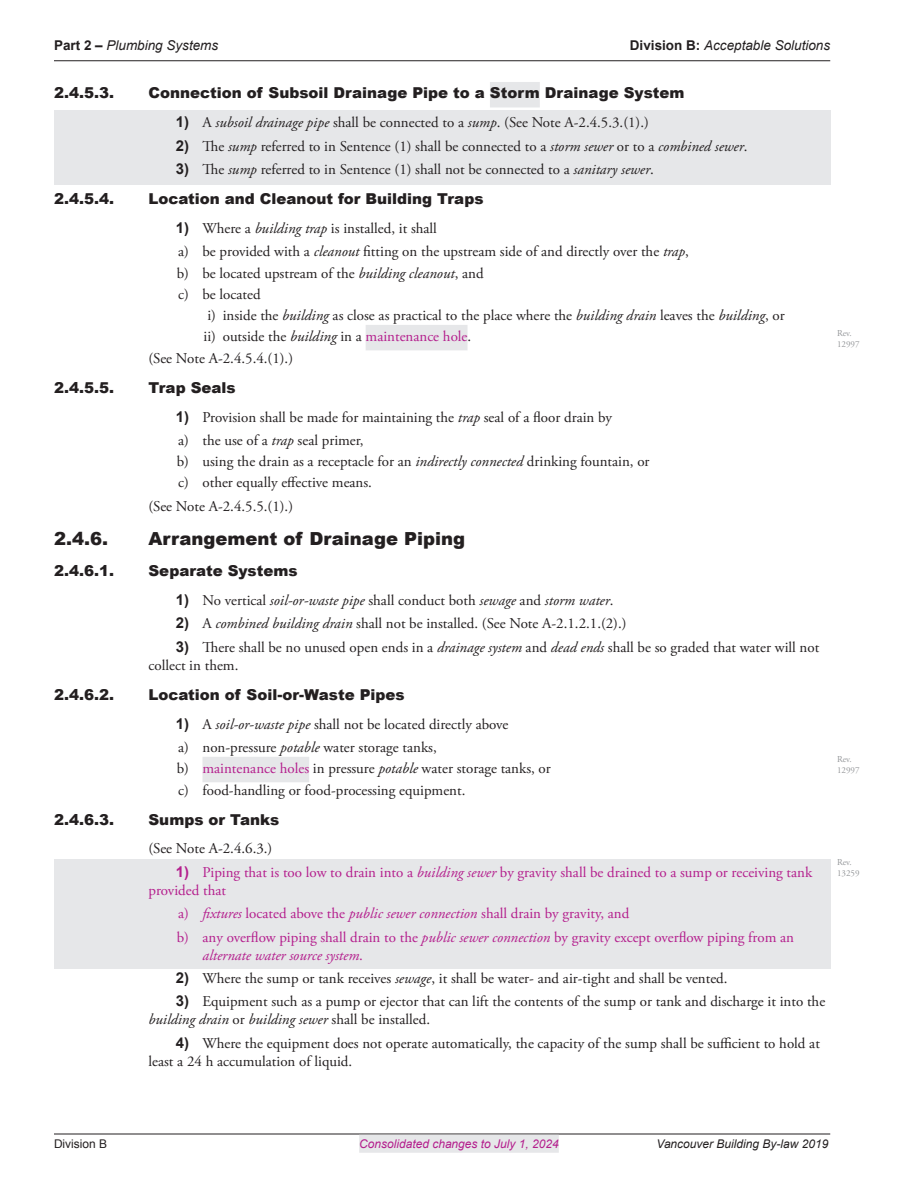
<style>
.page{position:relative;width:918px;height:1188px;background:#fff}
.page>*{position:absolute;margin:0;border:0;box-sizing:border-box;transform-origin:0 0}
.heading_3{font:900 18px "Arial";color:#231f20}
.number_list_1{font:15px/18px "Adobe Garamond Pro";color:#231f20}
.number_list_2{font:15px "Adobe Garamond Pro";color:#231f20}
.number_list_1_-_grey{font:15px "Adobe Garamond Pro";color:#231f20}
.heading_4{font:900 15px "Arial";color:#231f20}
.number_list_2_-_pupl{font:15px/18px "Adobe Garamond Pro";color:#b41e8d}
.number_list_1_-_purp{font:15px/18px "Adobe Garamond Pro";color:#b41e8d}
.number_list_3{font:15px "Adobe Garamond Pro";color:#231f20}
.number_list_2_last{font:15px "Adobe Garamond Pro";color:#231f20}
.number_list_1-2{font:italic 15px "Adobe Garamond Pro";color:#231f20}
.number_list_2__grey{font:15px "Adobe Garamond Pro";color:#231f20}
.number_list_3_last{font:15px "Adobe Garamond Pro";color:#231f20}
.t1{font:italic 13.5px "Arial";color:#231f20}
.t2{font:italic 12px "Arial";color:#b41e8d}
.t3{font:italic 12px "Arial";color:#231f20}
.t4{font:12px "Arial";color:#231f20}
.Revision__COV{font:9px/10.8px "Adobe Garamond Pro";color:#939598}
.s1{font-weight:700;font-style:normal}
.s2{font-family:"Arial";font-weight:700}
.s3{font-style:italic}
.s4{color:#b41e8d}
.s5{font-family:"Arial";font-weight:700;font-style:normal}
.s6{font-style:normal}
</style>
<div class="page">
<hr style="left:54px;top:60px;width:776px;height:1px;background:#231f20">
<hr style="left:54px;top:1134px;width:776px;height:1px;background:#231f20">
<div style="left:359px;top:1135px;width:200px;height:18px;background:#e6e7e9"></div>
<div style="left:490px;top:82px;width:50px;height:25px;background:#e6e7e9"></div>
<div style="left:54px;top:110px;width:776px;height:28px;background:#e6e7e9"></div>
<div style="left:54px;top:133px;width:776px;height:28px;background:#e6e7e9"></div>
<div style="left:54px;top:157px;width:776px;height:28px;background:#e6e7e9"></div>
<div style="left:366px;top:325px;width:102px;height:25px;background:#e6e7e9"></div>
<div style="left:202px;top:757px;width:107px;height:25px;background:#e6e7e9"></div>
<div style="left:54px;top:860px;width:776px;height:45px;background:#e6e7e9"></div>
<div style="left:54px;top:903px;width:776px;height:24px;background:#e6e7e9"></div>
<div style="left:54px;top:927px;width:776px;height:41px;background:#e6e7e9"></div>
<p class="t1" style="left:54px;top:37px;width:166px"><span class="s1">Part 2 –</span> Plumbing Systems</p>
<p class="t1" style="left:630px;top:37px;width:202px"><span class="s1">Division B:</span> Acceptable Solutions</p>
<p class="heading_4" style="left:54px;top:82px;width:61px">2.4.5.3.</p>
<p class="heading_4" style="left:148px;top:82px;width:537px">Connection of Subsoil Drainage Pipe to a Storm Drainage System</p>
<p class="number_list_1_-_grey" style="left:176px;top:114px;width:475px"><span class="s2">1)</span> A <span class="s3">subsoil drainage pipe</span> shall be connected to a <span class="s3">sump</span>. (See Note A-2.4.5.3.(1).)</p>
<p class="number_list_1_-_grey" style="left:176px;top:137px;width:573px"><span class="s2">2)</span> The <span class="s3">sump</span> referred to in Sentence (1) shall be connected to a <span class="s3">storm sewer</span> or to a <span class="s3">combined sewer</span>.</p>
<p class="number_list_1_-_grey" style="left:176px;top:160px;width:480px"><span class="s2">3)</span> The <span class="s3">sump</span> referred to in Sentence (1) shall not be connected to a <span class="s3">sanitary sewer</span>.</p>
<p class="heading_4" style="left:54px;top:188px;width:61px">2.4.5.4.</p>
<p class="heading_4" style="left:148px;top:188px;width:337px">Location and Cleanout for Building Traps</p>
<p class="number_list_1" style="left:176px;top:220px;width:263px"><span class="s2">1)</span> Where a <span class="s3">building trap</span> is installed, it shall</p>
<p class="number_list_2" style="left:178px;top:243px;width:512px">a) be provided with a <span class="s3">cleanout</span> fitting on the upstream side of and directly over the <span class="s3">trap</span>,</p>
<p class="number_list_2" style="left:177px;top:264px;width:308px">b) be located upstream of the <span class="s3">building cleanout</span>, and</p>
<p class="number_list_2" style="left:178px;top:285px;width:84px">c) be located</p>
<p class="number_list_3" style="left:207px;top:306px;width:579px">i) inside the <span class="s3">building</span> as close as practical to the place where the <span class="s3">building drain</span> leaves the <span class="s3">building</span>, or</p>
<p class="number_list_3_last" style="left:204px;top:328px;width:269px">ii) outside the <span class="s3">building</span> in a <span class="s4">maintenance hole</span>.</p>
<p class="number_list_1" style="left:148px;top:349px;width:146px">(See Note A-2.4.5.4.(1).)</p>
<p class="heading_4" style="left:54px;top:377px;width:61px">2.4.5.5.</p>
<p class="heading_4" style="left:148px;top:377px;width:89px">Trap Seals</p>
<p class="number_list_1" style="left:176px;top:408px;width:438px"><span class="s2">1)</span> Provision shall be made for maintaining the <span class="s3">trap</span> seal of a floor drain by</p>
<p class="number_list_2" style="left:178px;top:431px;width:187px">a) the use of a <span class="s3">trap</span> seal primer,</p>
<p class="number_list_2" style="left:177px;top:452px;width:474px">b) using the drain as a receptacle for an <span class="s3">indirectly connected</span> drinking fountain, or</p>
<p class="number_list_2_last" style="left:178px;top:474px;width:195px">c) other equally effective means.</p>
<p class="number_list_1" style="left:148px;top:498px;width:146px">(See Note A-2.4.5.5.(1).)</p>
<p class="heading_3" style="left:54px;top:525px;width:55px">2.4.6.</p>
<p class="heading_3" style="left:148px;top:525px;width:318px">Arrangement of Drainage Piping</p>
<p class="heading_4" style="left:54px;top:560px;width:61px">2.4.6.1.</p>
<p class="heading_4" style="left:148px;top:560px;width:151px">Separate Systems</p>
<p class="number_list_1-2" style="left:176px;top:591px;width:439px"><span class="s5">1)</span> <span class="s6">No vertical</span> soil-or-waste pipe <span class="s6">shall conduct both</span> sewage <span class="s6">and</span> storm water<span class="s6">.</span></p>
<p class="number_list_1" style="left:176px;top:615px;width:452px"><span class="s2">2)</span> A <span class="s3">combined building drain</span> shall not be installed. (See Note A-2.1.2.1.(2).)</p>
<p class="number_list_1" style="left:148px;top:638px;width:672px;text-indent:27px"><span class="s2">3)</span> There shall be no unused open ends in a <span class="s3">drainage system</span> and <span class="s3">dead ends</span> shall be so graded that water will not collect in them.</p>
<p class="heading_4" style="left:54px;top:684px;width:61px">2.4.6.2.</p>
<p class="heading_4" style="left:148px;top:684px;width:258px">Location of Soil-or-Waste Pipes</p>
<p class="number_list_1" style="left:176px;top:715px;width:334px"><span class="s2">1)</span> A <span class="s3">soil-or-waste pipe</span> shall not be located directly above</p>
<p class="number_list_2" style="left:178px;top:738px;width:260px">a) non-pressure <span class="s3">potable</span> water storage tanks,</p>
<p class="number_list_2__grey" style="left:177px;top:760px;width:376px">b) <span class="s4">maintenance holes</span> in pressure <span class="s3">potable</span> water storage tanks, or</p>
<p class="number_list_2_last" style="left:178px;top:781px;width:289px">c) food-handling or food-processing equipment.</p>
<p class="heading_4" style="left:54px;top:808px;width:61px">2.4.6.3.</p>
<p class="heading_4" style="left:148px;top:808px;width:132px">Sumps or Tanks</p>
<p class="number_list_1" style="left:148px;top:840px;width:125px">(See Note A-2.4.6.3.)</p>
<p class="number_list_1_-_purp" style="left:148px;top:864px;width:665px;text-indent:27px"><span class="s2">1)</span> Piping that is too low to drain into a <span class="s3">building sewer</span> by gravity shall be drained to a sump or receiving tank provided that</p>
<p class="number_list_2_-_pupl" style="left:178px;top:905px;width:453px">a) <span class="s3">fixtures</span> located above the <span class="s3">public sewer connection</span> shall drain by gravity, and</p>
<p class="number_list_2_-_pupl" style="left:202px;top:928px;width:593px;text-indent:-26px">b) any overflow piping shall drain to the <span class="s3">public sewer connection</span> by gravity except overflow piping from an <span class="s3">alternate water source system</span>.</p>
<p class="number_list_1" style="left:176px;top:970px;width:553px"><span class="s2">2)</span> Where the sump or tank receives <span class="s3">sewage</span>, it shall be water- and air-tight and shall be vented.</p>
<p class="number_list_1" style="left:148px;top:993px;width:678px;text-indent:27px"><span class="s2">3)</span> Equipment such as a pump or ejector that can lift the contents of the sump or tank and discharge it into the <span class="s3">building drain</span> or <span class="s3">building sewer</span> shall be installed.</p>
<p class="number_list_1" style="left:148px;top:1035px;width:673px;text-indent:27px"><span class="s2">4)</span> Where the equipment does not operate automatically, the capacity of the sump shall be sufficient to hold at least a 24 h accumulation of liquid.</p>
<p class="Revision__COV" style="left:837px;top:328px;width:24px">Rev.<br>12997</p>
<p class="Revision__COV" style="left:837px;top:754px;width:24px">Rev.<br>12997</p>
<p class="Revision__COV" style="left:837px;top:857px;width:24px">Rev.<br>13259</p>
<p class="t4" style="left:54px;top:1135px;width:55px">Division B</p>
<p class="t2" style="left:359px;top:1136px;width:201px">Consolidated changes to July 1, 2024</p>
<p class="t3" style="left:656px;top:1136px;width:173px">Vancouver Building By-law 2019</p>
</div>
